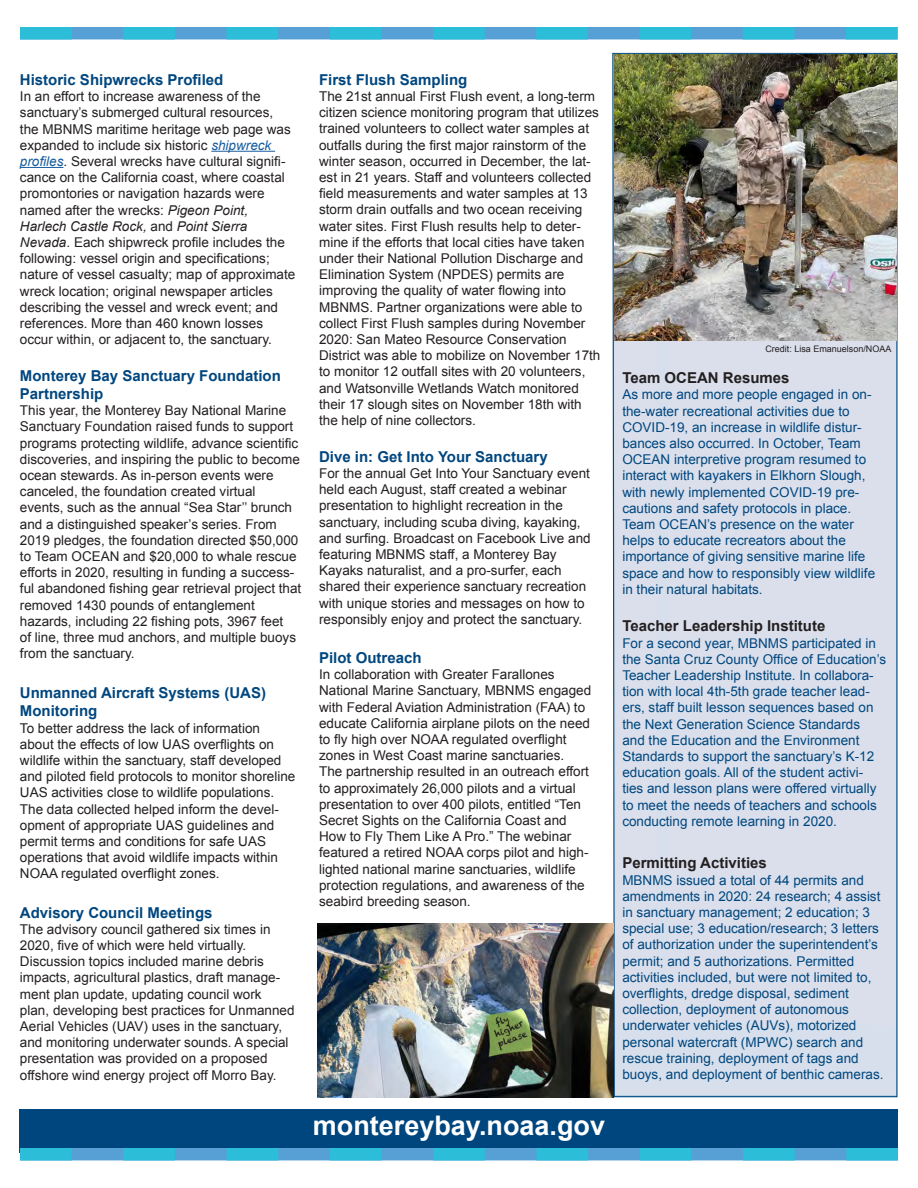
<style>
.page{position:relative;width:918px;height:1188px;background:#fff}
.page>*{position:absolute;margin:0;border:0;box-sizing:border-box;transform-origin:0 0}
.t1{font:700 27px "Arial";color:#fff}
.t2{font:700 15px/18px "Arial";color:#00467e}
.t3{font:700 15px "Arial";color:#231f20}
.t4{font:13.5px/16.2px "Arial";color:#231f20}
.t5{font:13.5px/16.2px "Arial";color:#00467e}
.t6{font:9px "Arial";color:#231f20}
.s1{font-style:italic;color:#175d9e}
.s2{font-style:italic}
</style>
<div class="page">
<div style="left:20px;top:1109px;width:878px;height:43px;background:#00467e"></div>
<svg style="left:20px;top:27px;width:878px;height:12px;background:#3fafd6"></svg>
<svg style="left:20px;top:1148px;width:878px;height:12px;background:#3fafd6"></svg>
<div style="left:612px;top:53px;width:286px;height:1045px;background:#dadfeb"></div>
<hr style="left:211px;top:151px;width:64px;height:1px;background:#175d9e">
<hr style="left:20px;top:167px;width:43px;height:1px;background:#175d9e">
<img style="left:614px;top:55px;width:282px;height:285px">
<img style="left:318px;top:923px;width:295px;height:174px">
<p class="t2" style="left:20px;top:71px;width:205px">Historic Shipwrecks Profiled</p>
<p class="t4" style="left:20px;top:89px;width:277px">In an effort to increase awareness of the sanctuary’s submerged cultural resources, the MBNMS maritime heritage web page was expanded to include six historic <span class="s1">shipwreck profiles</span>. Several wrecks have cultural signifi&shy;cance on the California coast, where coastal promontories or navigation hazards were named after the wrecks: <span class="s2">Pigeon Point, Harlech Castle Rock,</span> and <span class="s2">Point Sierra Nevada</span>. Each shipwreck profile includes the following: vessel origin and specifications; nature of vessel casualty; map of approximate wreck location; original newspaper articles describing the vessel and wreck event; and references. More than 460 known losses occur within, or adjacent to, the sanctuary.</p>
<p class="t2" style="left:20px;top:367px;width:262px">Monterey Bay Sanctuary Foundation<br>Partnership</p>
<p class="t4" style="left:20px;top:402px;width:283px">This year, the Monterey Bay National Marine Sanctuary Foundation raised funds to support programs protecting wildlife, advance scientific discoveries, and inspiring the public to become ocean stewards. As in-person events were canceled, the foundation created virtual events, such as the annual “Sea Star’’ brunch and a distinguished speaker’s series. From 2019 pledges, the foundation directed $50,000 to Team OCEAN and $20,000 to whale rescue efforts in 2020, resulting in funding a success&shy;ful abandoned fishing gear retrieval project that removed 1430 pounds of entanglement hazards, including 22 fishing pots, 3967 feet<br>of line, three mud anchors, and multiple buoys from the sanctuary.</p>
<p class="t2" style="left:20px;top:685px;width:248px">Unmanned Aircraft Systems (UAS)<br>Monitoring</p>
<p class="t4" style="left:20px;top:720px;width:277px">To better address the lack of information about the effects of low UAS overflights on wildlife within the sanctuary, staff developed and piloted field protocols to monitor shoreline UAS activities close to wildlife populations.<br>The data collected helped inform the devel&shy;opment of appropriate UAS guidelines and permit terms and conditions for safe UAS operations that avoid wildlife impacts within NOAA regulated overflight zones.</p>
<p class="t2" style="left:20px;top:904px;width:194px">Advisory Council Meetings</p>
<p class="t4" style="left:20px;top:921px;width:252px">The advisory council gathered six times in<br>2020, five of which were held virtually.</p>
<p class="t4" style="left:20px;top:954px;width:276px">Discussion topics included marine debris impacts, agricultural plastics, draft manage&shy;ment plan update, updating council work<br>plan, developing best practices for Unmanned Aerial Vehicles (UAV) uses in the sanctuary, and monitoring underwater sounds. A special presentation was provided on a proposed offshore wind energy project off Morro Bay.</p>
<p class="t2" style="left:319px;top:71px;width:150px">First Flush Sampling</p>
<p class="t4" style="left:319px;top:88px;width:283px">The 21st annual First Flush event, a long-term citizen science monitoring program that utilizes trained volunteers to collect water samples at outfalls during the first major rainstorm of the winter season, occurred in December, the lat&shy;est in 21 years. Staff and volunteers collected field measurements and water samples at 13 storm drain outfalls and two ocean receiving water sites. First Flush results help to deter&shy;mine if the efforts that local cities have taken under their National Pollution Discharge and Elimination System (NPDES) permits are improving the quality of water flowing into MBNMS. Partner organizations were able to collect First Flush samples during November 2020: San Mateo Resource Conservation District was able to mobilize on November 17th to monitor 12 outfall sites with 20 volunteers, and Watsonville Wetlands Watch monitored their 17 slough sites on November 18th with the help of nine collectors.</p>
<p class="t2" style="left:319px;top:448px;width:230px">Dive in: Get Into Your Sanctuary</p>
<p class="t4" style="left:319px;top:465px;width:273px">For the annual Get Into Your Sanctuary event held each August, staff created a webinar presentation to highlight recreation in the sanctuary, including scuba diving, kayaking, and surfing. Broadcast on Facebook Live and featuring MBNMS staff, a Monterey Bay Kayaks naturalist, and a pro-surfer, each shared their experience sanctuary recreation with unique stories and messages on how to responsibly enjoy and protect the sanctuary.</p>
<p class="t2" style="left:319px;top:649px;width:104px">Pilot Outreach</p>
<p class="t4" style="left:319px;top:667px;width:274px">In collaboration with Greater Farallones National Marine Sanctuary, MBNMS engaged with Federal Aviation Administration (FAA) to educate California airplane pilots on the need to fly high over NOAA regulated overflight zones in West Coast marine sanctuaries.<br>The partnership resulted in an outreach effort to approximately 26,000 pilots and a virtual presentation to over 400 pilots, entitled “Ten Secret Sights on the California Coast and How to Fly Them Like A Pro.” The webinar featured a retired NOAA corps pilot and high&shy;lighted national marine sanctuaries, wildlife protection regulations, and awareness of the seabird breeding season.</p>
<p class="t1" style="left:313px;top:1108px;width:294px">montereybay.noaa.gov</p>
<p class="t6" style="left:765px;top:343px;width:128px">Credit: Lisa Emanuelson/NOAA</p>
<p class="t3" style="left:622px;top:368px;width:169px">Team OCEAN Resumes</p>
<p class="t5" style="left:622px;top:387px;width:254px">As more and more people engaged in on&shy;the-water recreational activities due to COVID-19, an increase in wildlife distur&shy;bances also occurred. In October, Team OCEAN interpretive program resumed to interact with kayakers in Elkhorn Slough, with newly implemented COVID-19 pre&shy;cautions and safety protocols in place.<br>Team OCEAN’s presence on the water helps to educate recreators about the importance of giving sensitive marine life space and how to responsibly view wildlife in their natural habitats.</p>
<p class="t3" style="left:622px;top:616px;width:205px">Teacher Leadership Institute</p>
<p class="t5" style="left:622px;top:635px;width:265px">For a second year, MBNMS participated in the Santa Cruz County Office of Education’s Teacher Leadership Institute. In collabora&shy;tion with local 4th-5th grade teacher lead&shy;ers, staff built lesson sequences based on the Next Generation Science Standards<br>and the Education and the Environment Standards to support the sanctuary’s K-12 education goals. All of the student activi&shy;ties and lesson plans were offered virtually to meet the needs of teachers and schools conducting remote learning in 2020.</p>
<p class="t3" style="left:622px;top:853px;width:146px">Permitting Activities</p>
<p class="t5" style="left:622px;top:872px;width:263px">MBNMS issued a total of 44 permits and amendments in 2020: 24 research; 4 assist in sanctuary management; 2 education; 3 special use; 3 education/research; 3 letters of authorization under the superintendent’s permit; and 5 authorizations. Permitted activities included, but were not limited to, overflights, dredge disposal, sediment collection, deployment of autonomous underwater vehicles (AUVs), motorized personal watercraft (MPWC) search and rescue training, deployment of tags and buoys, and deployment of benthic cameras.</p>
</div>
